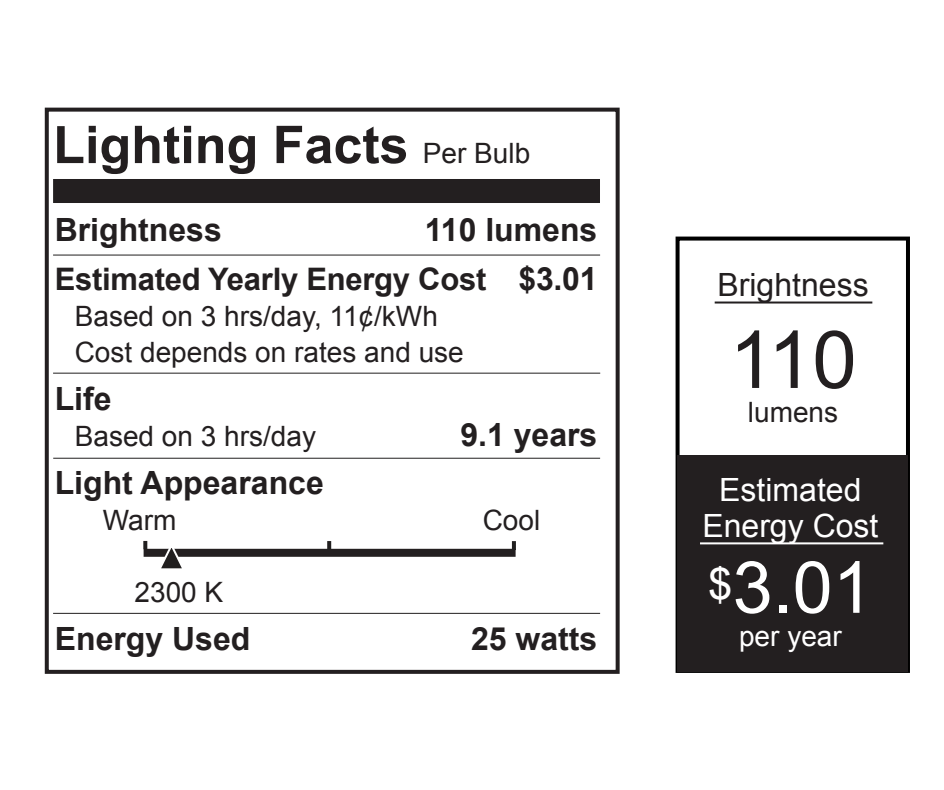
<style>
.page{position:relative;width:944px;height:790px;background:#fff}
.page>*{position:absolute;margin:0;border:0;box-sizing:border-box;transform-origin:0 0}
.t1{font:80px "Arial";color:#231f20}
.t2{font:72px "Arial";color:#fff}
.t3{font:700 52px "Arial";color:#231f20}
.t4{font:700 32px/48px "Arial";color:#231f20;text-align:right}
.t5{font:32px/36px "Arial";color:#fff;text-align:center}
.t6{font:32px "Arial";color:#231f20}
.t7{font:700 31.2px "Arial";letter-spacing:-.01em;color:#231f20}
.t8{font:28px/36px "Arial";color:#231f20}
.t9{font:28px "Arial";color:#fff}
.s1{font-weight:400;font-size:28px}
</style>
<div class="page">
<div style="left:676px;top:236px;width:234px;height:436px;border:4px solid #000"></div>
<div style="left:677px;top:455px;width:231px;height:216px;background:#231f20"></div>
<hr style="left:715px;top:301px;width:157px;height:2px;background:#231f20">
<hr style="left:700px;top:542px;width:183px;height:2px;background:#fff">
<div style="left:45px;top:108px;width:575px;height:565px;background:#fff;border:4px solid #231f20"></div>
<hr style="left:53px;top:612px;width:547px;height:2px;background:#211f1f">
<hr style="left:53px;top:457px;width:547px;height:2px;background:#211f1f">
<hr style="left:53px;top:372px;width:547px;height:2px;background:#211f1f">
<hr style="left:53px;top:254px;width:547px;height:2px;background:#211f1f">
<div style="left:53px;top:179px;width:547px;height:24px;background:#231f20"></div>
<div style="left:144px;top:548px;width:372px;height:8px;background:#231f20"></div>
<svg style="left:512px;top:541px;width:4px;height:8px"></svg>
<svg style="left:327px;top:541px;width:4px;height:8px"></svg>
<svg style="left:143px;top:540px;width:4px;height:9px"></svg>
<svg style="left:157px;top:548px;width:30px;height:21px"></svg>
<h3 class="t3" style="left:53px;top:110px;width:479px">Lighting Facts <span class="s1">Per Bulb</span></h3>
<p class="t4" style="left:425px;top:207px;width:174px">110 lumens $3.01</p>
<p class="t4" style="left:55px;top:207px;width:169px">Brightness</p>
<p class="t7" style="left:55px;top:258px;width:433px">Estimated Yearly Energy Cost</p>
<p class="t8" style="left:75px;top:298px;width:391px">Based on 3 hrs/day, 11¢/kWh<br>Cost depends on rates and use</p>
<p class="t4" style="left:55px;top:375px;width:58px">Life</p>
<p class="t8" style="left:75px;top:418px;width:243px">Based on 3 hrs/day</p>
<p class="t4" style="left:55px;top:459px;width:271px">Light Appearance</p>
<p class="t8" style="left:103px;top:502px;width:75px">Warm</p>
<p class="t8" style="left:483px;top:502px;width:59px">Cool</p>
<p class="t4" style="left:460px;top:411px;width:138px">9.1 years</p>
<p class="t8" style="left:135px;top:574px;width:90px">2300 K</p>
<p class="t4" style="left:55px;top:615px;width:197px">Energy Used</p>
<p class="t4" style="left:471px;top:615px;width:128px">25 watts</p>
<p class="t6" style="left:718px;top:263px;width:153px">Brightness</p>
<h1 class="t1" style="left:729px;top:307px;width:129px">110</h1>
<p class="t8" style="left:748px;top:394px;width:92px">lumens</p>
<p class="t5" style="left:702px;top:471px;width:178px">Estimated<br>Energy Cost</p>
<h2 class="t2" style="left:708px;top:540px;width:166px"><sup>$</sup>3.01</h2>
<p class="t9" style="left:739px;top:618px;width:104px">per year</p>
</div>
